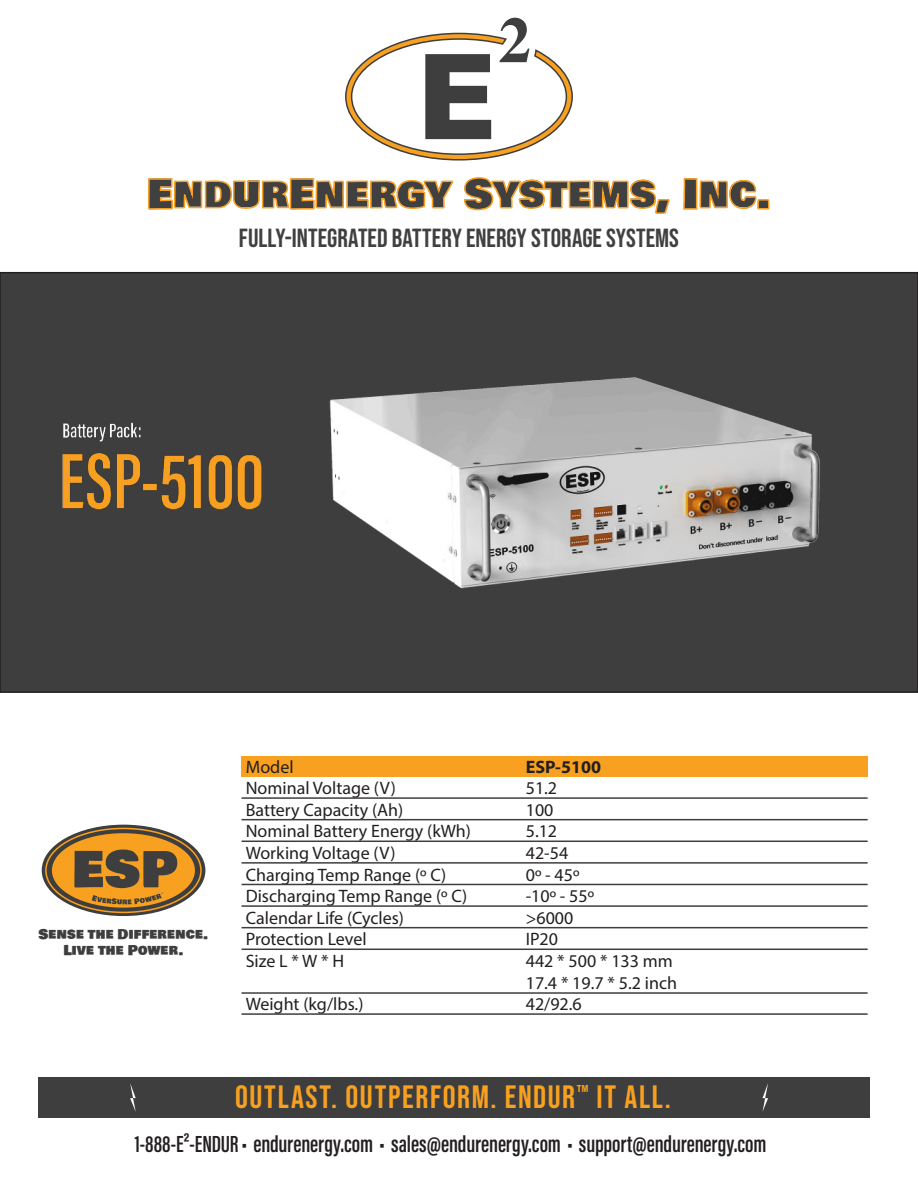
<style>
.page{position:relative;width:918px;height:1188px;background:#fff}
.page>*{position:absolute;margin:0;border:0;box-sizing:border-box;transform-origin:0 0}
.t1{font:700 64.8px "Times";color:#3e3e3f}
.t2{font:40.2px "Bowlby One SC";color:#414041}
.t3{font:32.25px "Bebas Neue";letter-spacing:.05em;color:#f8a01f}
.t4{font:26.1px "Bebas Neue";color:#414041}
.t5{font:600 24px "Acumin Pro Extra Cond";letter-spacing:-.005em;color:#231f20}
.t6{font:18px/21.6px "Myriad Pro";color:#231f20}
.t7{font:700 18px "Myriad Pro";color:#231f20}
.t8{font:13.5px/16.2px "Bowlby One SC";letter-spacing:.02em;color:#3e3e3f;text-align:center}
</style>
<div class="page">
<div style="left:0;top:273px;width:918px;height:419px;background:#3e3e3f"></div>
<img style="left:26px;top:273px;width:862px;height:419px">
<svg style="left:683px;top:178px;width:87px;height:32px"></svg>
<svg style="left:148px;top:32px;width:522px;height:182px"></svg>
<div style="left:38px;top:1077px;width:831px;height:41px;background:#3e3e3f"></div>
<svg style="left:130px;top:1083px;width:6px;height:29px"></svg>
<svg style="left:762px;top:1083px;width:6px;height:29px"></svg>
<div style="left:242px;top:756px;width:626px;height:20px;background:#f8a020"></div>
<hr style="left:242px;top:797px;width:626px;height:2px;background:#3e3e3f">
<hr style="left:242px;top:819px;width:626px;height:1px;background:#3e3e3f">
<hr style="left:242px;top:841px;width:626px;height:1px;background:#3e3e3f">
<hr style="left:242px;top:862px;width:626px;height:2px;background:#3e3e3f">
<hr style="left:242px;top:884px;width:626px;height:1px;background:#3e3e3f">
<hr style="left:242px;top:905px;width:626px;height:2px;background:#3e3e3f">
<hr style="left:242px;top:927px;width:626px;height:1px;background:#3e3e3f">
<hr style="left:242px;top:949px;width:626px;height:1px;background:#3e3e3f">
<hr style="left:242px;top:992px;width:626px;height:2px;background:#3e3e3f">
<hr style="left:242px;top:1013px;width:626px;height:2px;background:#3e3e3f">
<div style="left:42px;top:825px;width:163px;height:91px;background:#3e3e3f;border-radius:50%"></div>
<svg style="left:45px;top:828px;width:157px;height:85px"></svg>
<h1 class="t1" style="left:499px;top:2px;width:34px">2</h1>
<h2 class="t2" style="left:147px;top:178px;width:626px">EndurEnergy Systems, Inc.</h2>
<h3 class="t4" style="left:239px;top:223px;width:442px">FULLY-INTEGRATED BATTERY ENERGY STORAGE SYSTEMS</h3>
<p class="t8" style="left:38px;top:927px;width:171px">Sense the Difference.<br>Live the Power.</p>
<p class="t6" style="left:246px;top:757px;width:227px">Model<br>Nominal Voltage (V)<br>Battery Capacity (Ah)<br>Nominal Battery Energy (kWh)<br>Working Voltage (V)<br>Charging Temp Range (º C)<br>Discharging Temp Range (º C)<br>Calendar Life (Cycles)<br>Protection Level<br>Size L * W * H</p>
<p class="t6" style="left:246px;top:995px;width:119px">Weight (kg/lbs.)</p>
<p class="t7" style="left:526px;top:756px;width:77px">ESP-5100</p>
<p class="t6" style="left:526px;top:779px;width:153px">51.2<br>100<br>5.12<br>42-54<br>0º - 45º<br>-10º - 55º<br>&gt;6000<br>IP20<br>442 * 500 * 133 mm<br>17.4 * 19.7 * 5.2 inch<br>42/92.6</p>
<h3 class="t3" style="left:235px;top:1078px;width:437px">OUTLAST. OUTPERFORM. ENDUR<sup>™</sup> IT ALL.</h3>
<h3 class="t5" style="left:135px;top:1133px;width:633px">1-888-E2-ENDUR • endurenergy.com • sales@endurenergy.com • support@endurenergy.com</h3>
</div>
